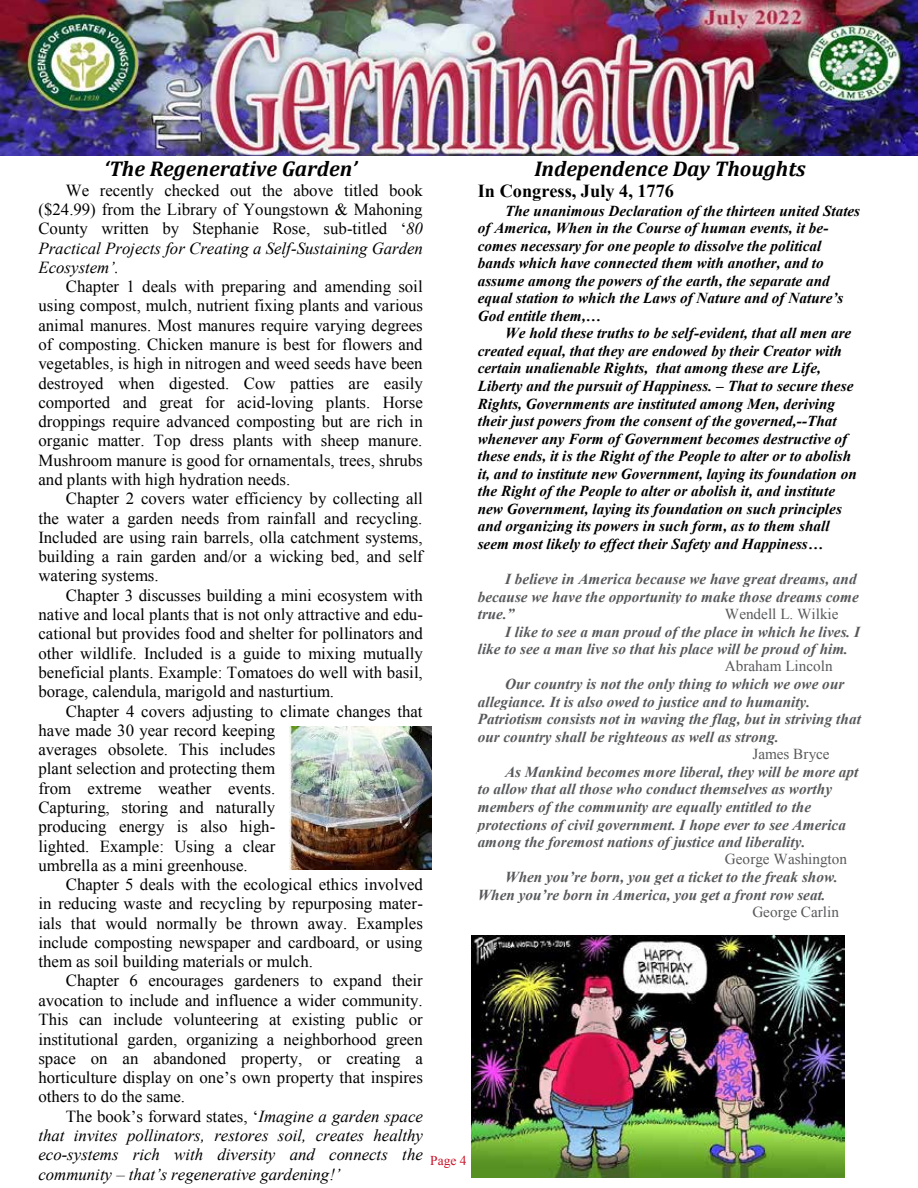
<style>
.page{position:relative;width:918px;height:1188px;background:#fff}
.page>*{position:absolute;margin:0;border:0;box-sizing:border-box;transform-origin:0 0}
.t1{font:italic 700 21.45px "Cambria";color:#000}
.t2{font:700 18.3px "Times New Roman";color:#000}
.t3{font:16.8px/19.4px "Times New Roman";color:#000;text-align:justify}
.t4{font:italic 16.8px/19.4px "Times New Roman";color:#000;text-align:justify}
.t5{font:italic 700 15.15px/17.5px "Times New Roman";color:#000}
.t6{font:italic 700 15.15px/17.5px "Times New Roman";color:#58595b}
.t7{font:15.15px "Times New Roman";color:#58595b}
.t8{font:italic 700 15.15px/17.5px "Times New Roman";color:#000}
.t9{font:italic 700 15.15px "Times New Roman";color:#58595b}
.t10{font:13.5px "Times New Roman";color:#c8142b}
.s1{font-style:inherit}
.s2{font-style:italic}
.s3{font-style:normal}
</style>
<div class="page">
<img style="left:0;top:0;width:918px;height:156px">
<img style="left:472px;top:935px;width:372px;height:243px">
<img style="left:289px;top:727px;width:142px;height:143px">
<p class="t1" style="left:104px;top:153px;width:254px">‘The Regenerative Garden’</p>
<p class="t3" style="left:38px;top:180px;width:386px;text-indent:27px">We recently checked out the above titled book ($24.99) from the Library of Youngstown &amp; Mahoning County written by Stephanie Rose, sub-titled <span class="s1">‘</span><span class="s2">80<br>Practical Projects for Creating a Self-Sustaining Garden Ecosystem</span><span class="s2">’</span><span class="s2">.</span></p>
<p class="t3" style="left:38px;top:277px;width:386px;text-indent:27px">Chapter 1 deals with preparing and amending soil using compost, mulch, nutrient fixing plants and various animal manures. Most manures require varying degrees of composting. Chicken manure is best for flowers and vegetables, is high in nitrogen and weed seeds have been destroyed when digested. Cow patties are easily comported and great for acid-loving plants. Horse droppings require advanced composting but are rich in organic matter. Top dress plants with sheep manure.<br>Mushroom manure is good for ornamentals, trees, shrubs and plants with high hydration needs.</p>
<p class="t3" style="left:38px;top:489px;width:386px;text-indent:27px">Chapter 2 covers water efficiency by collecting all the water a garden needs from rainfall and recycling.<br>Included are using rain barrels, olla catchment systems, building a rain garden and/or a wicking bed, and self watering systems.</p>
<p class="t3" style="left:38px;top:585px;width:386px;text-indent:27px">Chapter 3 discusses building a mini ecosystem with native and local plants that is not only attractive and edu&shy;cational but provides food and shelter for pollinators and other wildlife. Included is a guide to mixing mutually beneficial plants. Example: Tomatoes do well with basil, borage, calendula, marigold and nasturtium.</p>
<p class="t3" style="left:38px;top:701px;width:386px;text-align:left;text-indent:27px">Chapter 4 covers adjusting to climate changes that have made 30 year record keeping<br>averages obsolete. This includes<br>plant selection and protecting them<br>from extreme weather events.<br>Capturing, storing and naturally<br>producing energy is also high-<br>lighted. Example: Using a clear<br>umbrella as a mini greenhouse.</p>
<p class="t3" style="left:38px;top:875px;width:386px;text-indent:27px">Chapter 5 deals with the ecological ethics involved in reducing waste and recycling by repurposing mater&shy;ials that would normally be thrown away. Examples include composting newspaper and cardboard, or using them as soil building materials or mulch.</p>
<p class="t3" style="left:38px;top:971px;width:386px;text-indent:27px">Chapter 6 encourages gardeners to expand their avocation to include and influence a wider community.<br>This can include volunteering at existing public or institutional garden, organizing a neighborhood green space on an abandoned property, or creating a horticulture display on one<span class="s1">’</span>s own property that inspires others to do the same.</p>
<p class="t4" style="left:38px;top:1106px;width:386px;text-indent:27px"><span class="s3">The book</span><span class="s3">’</span><span class="s3">s forward states,</span> <span class="s3">‘</span>Imagine a garden space that invites pollinators, restores soil, creates healthy eco-systems rich with diversity and connects the community <span class="s1">–</span> that<span class="s1">’</span>s regenerative gardening!<span class="s1">’</span></p>
<p class="t10" style="left:430px;top:1151px;width:38px">Page 4</p>
<p class="t1" style="left:534px;top:153px;width:273px">Independence Day Thoughts</p>
<p class="t2" style="left:478px;top:179px;width:198px">In Congress, July 4, 1776</p>
<p class="t5" style="left:478px;top:201px;width:384px;text-indent:27px">The unanimous Declaration of the thirteen united States of America, When in the Course of human events, it be&shy;comes necessary for one people to dissolve the political bands which have connected them with another, and to assume among the powers of the earth, the separate and</p>
<p class="t8" style="left:478px;top:289px;width:367px">equal station to which the Laws of Nature and of Nature’s<br><span class="s1">God entitle them,</span>…</p>
<p class="t5" style="left:478px;top:324px;width:381px;text-indent:27px">We hold these truths to be self-evident, that all men are created equal, that they are endowed by their Creator with certain unalienable Rights, that among these are Life, Liberty and the pursuit of Happiness. <span class="s1">–</span> That to secure these Rights, Governments are instituted among Men, deriving their just powers from the consent of the governed,--That whenever any Form of Government becomes destructive of these ends, it is the Right of the People to alter or to abolish it, and to institute new Government, laying its foundation on the Right of the People to alter or abolish it, and institute new Government, laying its foundation on such principles and organizing its powers in such form, as to them shall seem most likely to effect their Safety and Happiness<span class="s1">…</span></p>
<p class="t6" style="left:478px;top:570px;width:383px;text-align:right">I believe in America because we have great dreams, and because we have the opportunity to make those dreams come</p>
<p class="t9" style="left:478px;top:603px;width:38px">true.”</p>
<p class="t7" style="left:725px;top:603px;width:115px">Wendell L. Wilkie</p>
<p class="t6" style="left:478px;top:622px;width:384px;text-indent:27px">I like to see a man proud of the place in which he lives. I like to see a man live so that his place will be proud of him.</p>
<p class="t7" style="left:725px;top:656px;width:109px">Abraham Lincoln</p>
<p class="t6" style="left:478px;top:675px;width:385px;text-indent:27px">Our country is not the only thing to which we owe our allegiance. It is also owed to justice and to humanity.<br>Patriotism consists not in waving the flag, but in striving that our country shall be righteous as well as strong.</p>
<p class="t7" style="left:752px;top:744px;width:79px">James Bryce</p>
<p class="t6" style="left:478px;top:763px;width:382px;text-indent:27px">As Mankind becomes more liberal, they will be more apt to allow that all those who conduct themselves as worthy members of the community are equally entitled to the protections of civil government. I hope ever to see America among the foremost nations of justice and liberality.</p>
<p class="t7" style="left:725px;top:849px;width:124px">George Washington</p>
<p class="t6" style="left:505px;top:868px;width:334px"><span class="s1">When you’re born</span>, you get a ticket to the freak show.</p>
<p class="t9" style="left:478px;top:884px;width:350px">When you’re born in America, you get a front row seat.</p>
<p class="t7" style="left:752px;top:902px;width:88px">George Carlin</p>
</div>
